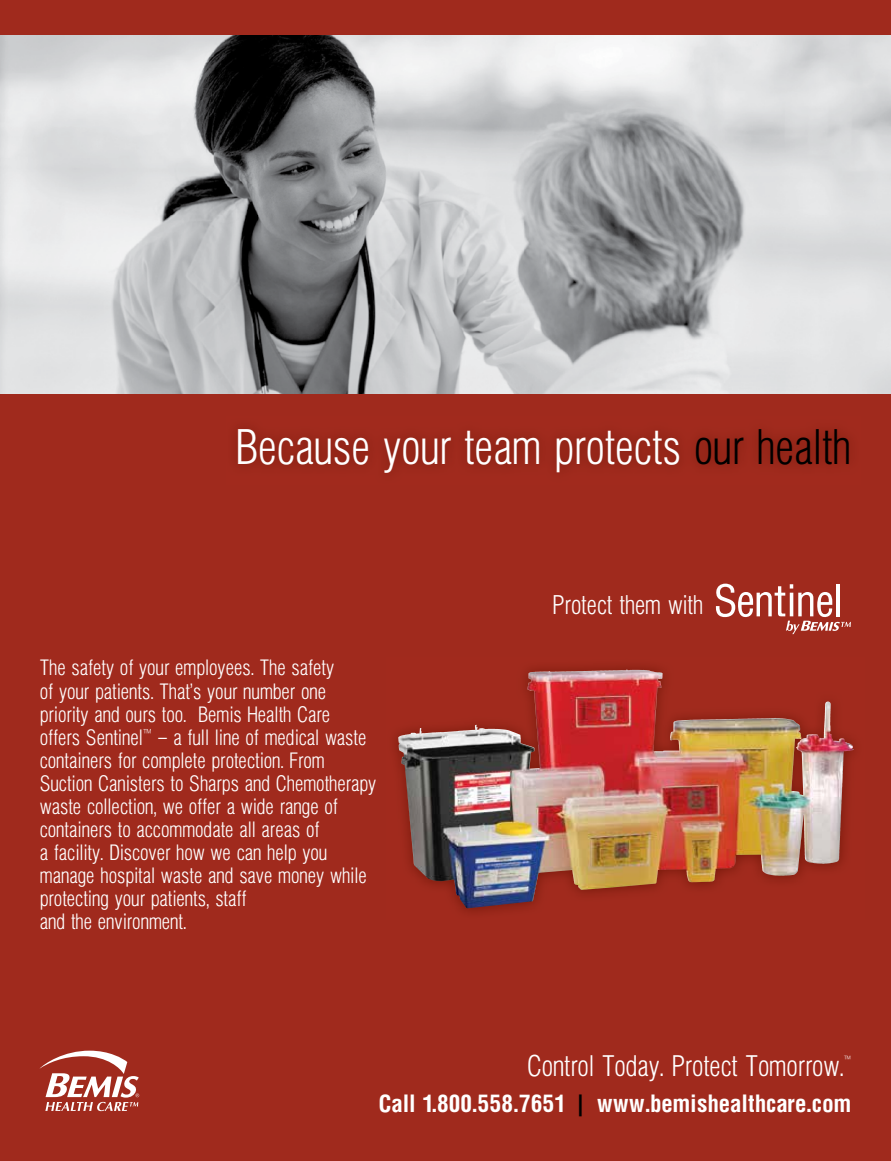
<style>
.page{position:relative;width:891px;height:1161px;background:#a02a1d}
.page>*{position:absolute;margin:0;border:0;box-sizing:border-box;transform-origin:0 0}
.t1{font:300 43.2px "Hallmarke Cond";color:#fff}
.t2{font:300 25.8px "Hallmarke Cond";color:#fff}
.t3{font:300 23.4px "Hallmarke Cond";color:#fff}
.t4{font:700 21.75px "Hallmarke Cond";color:#fff}
.t5{font:300 19.2px/23.1px "Hallmarke Cond";color:#fff}
.t6{font:300 9px "Hallmarke Cond";color:#fff}
.s1{color:#000}
</style>
<div class="page">
<img style="left:0;top:36px;width:891px;height:358px">
<img style="left:396px;top:667px;width:458px;height:245px">
<img style="left:527px;top:670px;width:100px;height:99px">
<svg style="left:40px;top:1051px;width:99px;height:60px"></svg>
<svg style="left:716px;top:584px;width:135px;height:50px"></svg>
<h1 class="t1" style="left:235px;top:418px;width:617px">Because your team protects <span class="s1">our health</span></h1>
<p class="t5" style="left:40px;top:656px;width:338px">The safety of your employees. The safety<br>of your patients. That’s your number one priority and ours too. Bemis Health Care<br>offers Sentinel<sup>™</sup> – a full line of medical waste containers for complete protection. From Suction Canisters to Sharps and Chemotherapy waste collection, we offer a wide range of containers to accommodate all areas of<br>a facility. Discover how we can help you manage hospital waste and save money while protecting your patients, staff<br>and the environment.</p>
<p class="t3" style="left:553px;top:589px;width:152px">Protect them with</p>
<h2 class="t2" style="left:527px;top:1048px;width:318px">Control Today. Protect Tomorrow.</h2>
<p class="t6" style="left:844px;top:1054px;width:9px">™</p>
<p class="t4" style="left:379px;top:1088px;width:474px">Call 1.800.558.7651 <span class="s1">|</span> www.bemishealthcare.com</p>
</div>
